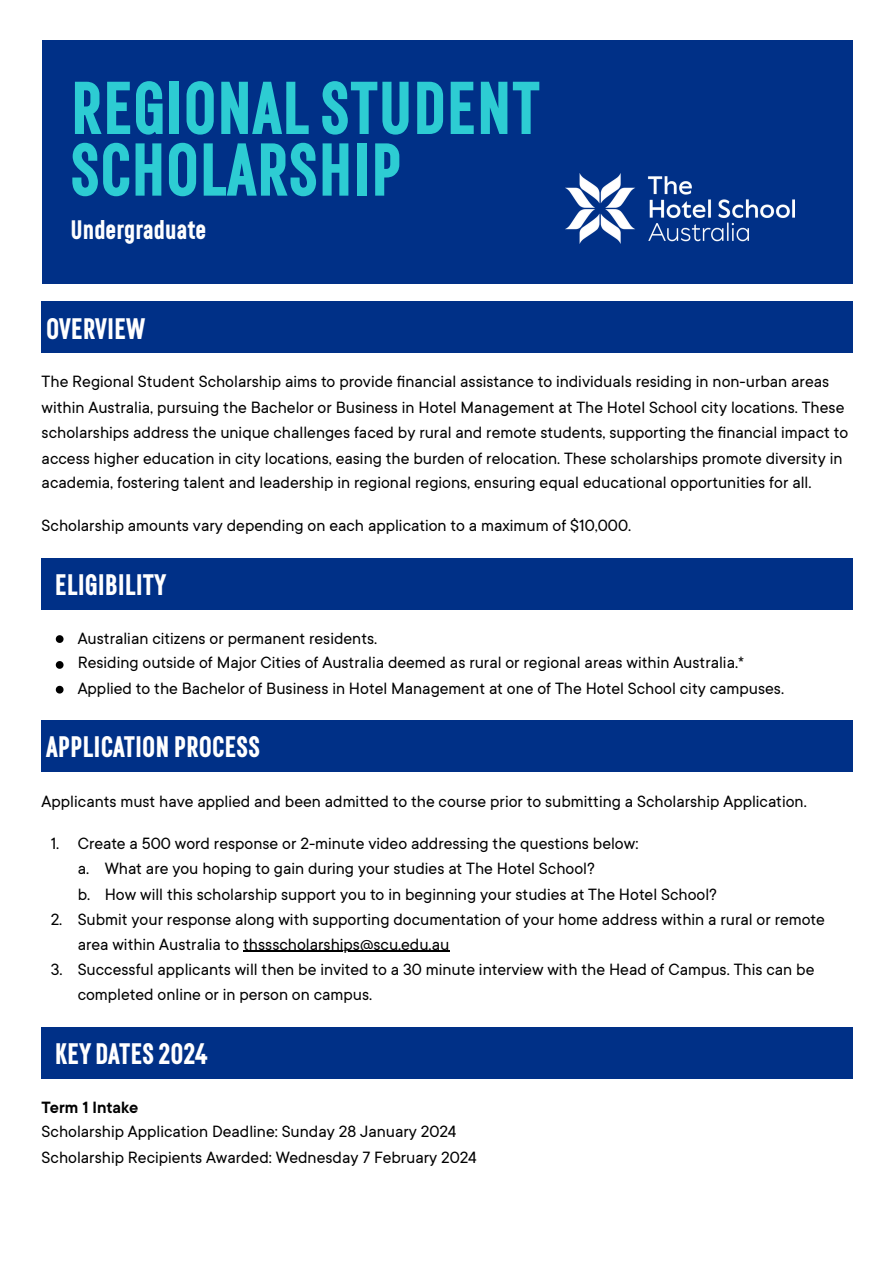
<style>
.page{position:relative;width:894px;height:1263px;background:#fff}
.page>*{position:absolute;margin:0;border:0;box-sizing:border-box;transform-origin:0 0}
.t1{font:900 75.45px/61.7px "RF Rufo";color:#2dccd3}
.t2{font:900 30px "RF Rufo";color:#fff}
.t3{font:900 27px "RF Rufo";color:#fefefe}
.t4{font:18px/25.3px "TT Commons";color:#000}
.s1{font-weight:600}
</style>
<div class="page">
<div style="left:42px;top:40px;width:810px;height:244px;background:#003087"></div>
<img style="left:565px;top:174px;width:229px;height:69px">
<div style="left:42px;top:302px;width:810px;height:51px;background:#003087"></div>
<div style="left:42px;top:558px;width:810px;height:51px;background:#003087"></div>
<svg style="left:56px;top:635px;width:7px;height:8px"></svg>
<svg style="left:56px;top:661px;width:7px;height:8px"></svg>
<svg style="left:56px;top:686px;width:7px;height:7px"></svg>
<div style="left:42px;top:720px;width:810px;height:51px;background:#003087"></div>
<hr style="left:243px;top:951px;width:206px;height:1px;background:#000">
<div style="left:42px;top:1027px;width:810px;height:51px;background:#003087"></div>
<p class="t1" style="left:70px;top:71px;width:471px">REGIONALSTUDENT<br>SCHOLARSHIP</p>
<p class="t3" style="left:70px;top:211px;width:137px">Undergraduate</p>
<p class="t2" style="left:46px;top:308px;width:100px">OVERVIEW</p>
<p class="t4" style="left:42px;top:369px;width:807px">The Regional Student Scholarship aims to provide financial assistance to individuals residing in non-urban areas within Australia, pursuing the Bachelor or Business in Hotel Management at The Hotel School city locations. These scholarships address the unique challenges faced by rural and remote students, supporting the financial impact to access higher education in city locations, easing the burden of relocation. These scholarships promote diversity in academia, fostering talent and leadership in regional regions, ensuring equal educational opportunities for all.</p>
<p class="t4" style="left:42px;top:513px;width:591px">Scholarship amounts vary depending on each application to a maximum of $10,000.</p>
<p class="t2" style="left:55px;top:564px;width:113px">ELIGIBILITY</p>
<p class="t4" style="left:78px;top:626px;width:301px">Australian citizens or permanent residents.</p>
<p class="t4" style="left:78px;top:650px;width:667px">Residing outside of Major Cities of Australia deemed as rural or regional areas within Australia.*</p>
<p class="t4" style="left:78px;top:676px;width:707px">Applied to the Bachelor of Business in Hotel Management at one of The Hotel School city campuses.</p>
<p class="t2" style="left:46px;top:726px;width:215px">APPLICATION PROCESS</p>
<p class="t4" style="left:42px;top:789px;width:766px">Applicants must have applied and been admitted to the course prior to submitting a Scholarship Application.</p>
<p class="t4" style="left:51px;top:832px;width:589px">1. Create a 500 word response or 2-minute video addressing the questions below:</p>
<p class="t4" style="left:78px;top:856px;width:518px">a. What are you hoping to gain during your studies at The Hotel School?</p>
<p class="t4" style="left:78px;top:882px;width:640px">b. How will this scholarship support you to in beginning your studies at The Hotel School?</p>
<p class="t4" style="left:78px;top:907px;width:748px;line-height:24.8px;text-indent:-27px">2. Submit your response along with supporting documentation of your home address within a rural or remote area within Australia to thssscholarships@scu.edu.au</p>
<p class="t4" style="left:78px;top:958px;width:738px;line-height:24.8px;text-indent:-27px">3. Successful applicants will then be invited to a 30 minute interview with the Head of Campus. This can be completed online or in person on campus.</p>
<p class="t2" style="left:55px;top:1033px;width:154px">KEY DATES 2024</p>
<p class="t4" style="left:42px;top:1095px;width:436px"><span class="s1">Term 1 Intake<br></span>Scholarship Application Deadline: Sunday 28 January 2024<br>Scholarship Recipients Awarded: Wednesday 7 February 2024</p>
</div>
